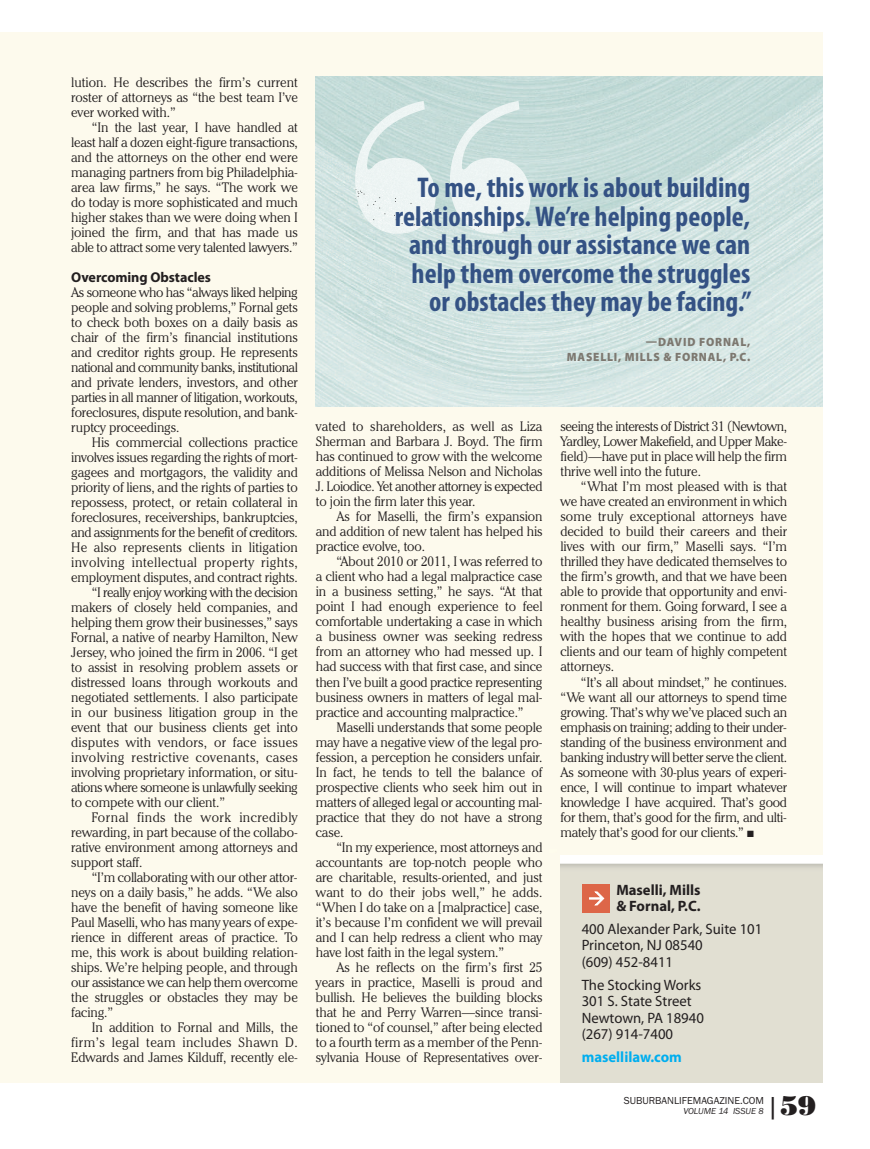
<style>
.page{position:relative;width:870px;height:1149px;background:#fff}
.page>*{position:absolute;margin:0;border:0;box-sizing:border-box;transform-origin:0 0}
.t1{font:700 condensed 28.5px/28.5px "Myriad Pro";color:#345284;text-align:right}
.t2{font:27px "Bodoni Poster";color:#231f20}
.t3{font:15px/16.5px "Myriad Pro";color:#231f20}
.t4{font:700 15px/16.5px "Myriad Pro";color:#231f20}
.t5{font:700 15px "Myriad Pro";color:#00aeef}
.t6{font:700 14.25px "Myriad Pro";letter-spacing:-.005em;color:#231f20}
.t7{font:300 13.5px/15px "Cheltenham IT Cby BT";letter-spacing:-.005em;color:#231f20;text-align:justify}
.t8{font:300 13.5px "Cheltenham IT Cby BT";letter-spacing:-.025em;color:#231f20}
.t9{font:300 13.5px "Cheltenham IT Cby BT";letter-spacing:.03em;color:#231f20}
.t10{font:300 13.5px "Cheltenham IT Cby BT";letter-spacing:.035em;color:#231f20}
.t11{font:300 13.5px "Cheltenham IT Cby BT";letter-spacing:-.035em;color:#231f20}
.t12{font:300 13.5px "Cheltenham IT Cby BT";letter-spacing:-.03em;color:#231f20}
.t13{font:300 13.5px "Cheltenham IT Cby BT";letter-spacing:.02em;color:#231f20}
.t14{font:900 12px/15px "Myriad Pro";letter-spacing:.07em;color:#7d7870;text-align:right;scale:.95 1}
.t15{font:10.5px "Franklin Gothic";color:#231f20}
.t16{font:italic 9px "Franklin Gothic";color:#231f20}
.s1{font-family:"Franklin Gothic"}
</style>
<div class="page">
<div style="left:0;top:32px;width:823px;height:1050px;background:#fdfaed"></div>
<img style="left:315px;top:77px;width:508px;height:329px">
<img style="left:450px;top:101px;width:80px;height:133px">
<img style="left:355px;top:101px;width:80px;height:133px">
<div style="left:558px;top:873px;width:265px;height:208px;background:#e1dfd2"></div>
<div style="left:555px;top:854px;width:269px;height:9px;background:#fff"></div>
<div style="left:582px;top:884px;width:28px;height:28px;background:#dd6648"></div>
<div style="left:549px;top:852px;width:11px;height:229px;background:#fdfaed"></div>
<p class="t7" style="left:71px;top:76px;width:228px">lution. He describes the firm’s current roster of attorneys as “the best team I’ve ever worked with.”</p>
<p class="t7" style="left:71px;top:121px;width:228px;text-indent:21px">“In the last year, I have handled at least half a dozen eight-figure transactions, and the attorneys on the other end were managing partners from big Philadelphia&shy;area law firms,” he says. “The work we do today is more sophisticated and much higher stakes than we were doing when I joined the firm, and that has made us able to attract some very talented lawyers.”</p>
<p class="t6" style="left:71px;top:271px;width:141px">Overcoming Obstacles</p>
<p class="t7" style="left:71px;top:286px;width:228px">As someone who has “always liked helping people and solving problems,” Fornal gets to check both boxes on a daily basis as chair of the firm’s financial institutions and creditor rights group. He represents national and community banks, institutional and private lenders, investors, and other parties in all manner of litigation, workouts, foreclosures, dispute resolution, and bank&shy;ruptcy proceedings.</p>
<p class="t7" style="left:92px;top:436px;width:207px">His commercial collections practice</p>
<p class="t7" style="left:71px;top:451px;width:228px">involves issues regarding the rights of mort-</p>
<p class="t7" style="left:71px;top:466px;width:228px">gagees and mortgagors, the validity and</p>
<p class="t7" style="left:71px;top:481px;width:228px">priority of liens, and the rights of parties to</p>
<p class="t7" style="left:71px;top:496px;width:228px">repossess, protect, or retain collateral in</p>
<p class="t7" style="left:71px;top:511px;width:228px">foreclosures, receiverships, bankruptcies,</p>
<p class="t8" style="left:71px;top:527px;width:228px">and assignments for the benefit of creditors.</p>
<p class="t7" style="left:71px;top:541px;width:228px">He also represents clients in litigation</p>
<p class="t10" style="left:71px;top:557px;width:228px">involving intellectual property rights,</p>
<p class="t7" style="left:71px;top:571px;width:228px">employment disputes, and contract rights.</p>
<p class="t12" style="left:92px;top:587px;width:207px">“I really enjoy working with the decision</p>
<p class="t7" style="left:71px;top:601px;width:228px">makers of closely held companies, and</p>
<p class="t7" style="left:71px;top:616px;width:228px">helping them grow their businesses,” says</p>
<p class="t7" style="left:71px;top:631px;width:228px">Fornal, a native of nearby Hamilton, New</p>
<p class="t7" style="left:71px;top:646px;width:228px">Jersey, who joined the firm in 2006. “I get</p>
<p class="t7" style="left:71px;top:661px;width:228px">to assist in resolving problem assets or</p>
<p class="t7" style="left:71px;top:676px;width:228px">distressed loans through workouts and</p>
<p class="t7" style="left:71px;top:691px;width:228px">negotiated settlements. I also participate</p>
<p class="t7" style="left:71px;top:706px;width:228px">in our business litigation group in the</p>
<p class="t7" style="left:71px;top:721px;width:228px">event that our business clients get into</p>
<p class="t13" style="left:71px;top:737px;width:228px">disputes with vendors, or face issues</p>
<p class="t9" style="left:71px;top:752px;width:228px">involving restrictive covenants, cases</p>
<p class="t7" style="left:71px;top:766px;width:228px">involving proprietary information, or situ-</p>
<p class="t11" style="left:71px;top:782px;width:228px">ations where someone is unlawfully seeking</p>
<p class="t7" style="left:71px;top:796px;width:155px">to compete with our client.”</p>
<p class="t10" style="left:92px;top:812px;width:207px">Fornal finds the work incredibly</p>
<p class="t7" style="left:71px;top:826px;width:228px">rewarding, in part because of the collabo-</p>
<p class="t7" style="left:71px;top:841px;width:228px">rative environment among attorneys and</p>
<p class="t7" style="left:71px;top:856px;width:73px">support staff.</p>
<p class="t7" style="left:92px;top:871px;width:207px">“I’m collaborating with our other attor-</p>
<p class="t7" style="left:71px;top:886px;width:228px">neys on a daily basis,” he adds. “We also</p>
<p class="t7" style="left:71px;top:901px;width:228px">have the benefit of having someone like</p>
<p class="t7" style="left:71px;top:916px;width:228px">Paul Maselli, who has many years of expe-</p>
<p class="t7" style="left:71px;top:931px;width:228px">rience in different areas of practice. To</p>
<p class="t7" style="left:71px;top:946px;width:228px">me, this work is about building relation-</p>
<p class="t7" style="left:71px;top:961px;width:228px">ships. We’re helping people, and through</p>
<p class="t8" style="left:71px;top:977px;width:228px">our assistance we can help them overcome</p>
<p class="t7" style="left:71px;top:991px;width:228px">the struggles or obstacles they may be</p>
<p class="t7" style="left:71px;top:1006px;width:43px">facing.”</p>
<p class="t7" style="left:92px;top:1021px;width:207px">In addition to Fornal and Mills, the</p>
<p class="t9" style="left:71px;top:1037px;width:228px">firm’s legal team includes Shawn D.</p>
<p class="t7" style="left:71px;top:1051px;width:228px">Edwards and James Kilduff, recently ele-</p>
<h1 class="t1" style="left:395px;top:176px;width:358px">To me, this work is about building relationships. We’re helping people, and through our assistance we can help them overcome the struggles or obstacles they may be facing.”</h1>
<p class="t14" style="left:566px;top:335px;width:194px">—DAVID FORNAL,<br>MASELLI, MILLS &amp; FORNAL, P.C.</p>
<p class="t7" style="left:316px;top:420px;width:228px">vated to shareholders, as well as Liza Sherman and Barbara J. Boyd. The firm has continued to grow with the welcome additions of Melissa Nelson and Nicholas J. Loiodice. Yet another attorney is expected to join the firm later this year.</p>
<p class="t7" style="left:316px;top:510px;width:228px;text-indent:21px">As for Maselli, the firm’s expansion and addition of new talent has helped his practice evolve, too.</p>
<p class="t7" style="left:316px;top:555px;width:228px;text-indent:21px">“About 2010 or 2011, I was referred to a client who had a legal malpractice case in a business setting,” he says. “At that point I had enough experience to feel comfortable undertaking a case in which a business owner was seeking redress from an attorney who had messed up. I had success with that first case, and since then I’ve built a good practice representing business owners in matters of legal mal&shy;practice and accounting malpractice.”</p>
<p class="t7" style="left:316px;top:720px;width:228px;text-indent:21px">Maselli understands that some people may have a negative view of the legal pro&shy;fession, a perception he considers unfair.<br>In fact, he tends to tell the balance of prospective clients who seek him out in matters of alleged legal or accounting mal&shy;practice that they do not have a strong case.</p>
<p class="t7" style="left:316px;top:840px;width:228px;text-indent:21px">“In my experience, most attorneys and accountants are top-notch people who are charitable, results-oriented, and just want to do their jobs well,” he adds. “When I do take on a [malpractice] case, it’s because I’m confident we will prevail and I can help redress a client who may have lost faith in the legal system.”</p>
<p class="t7" style="left:316px;top:960px;width:228px;text-indent:21px">As he reflects on the firm’s first 25 years in practice, Maselli is proud and bullish. He believes the building blocks that he and Perry Warren—since transi&shy;tioned to “of counsel,” after being elected to a fourth term as a member of the Penn&shy;sylvania House of Representatives over-</p>
<p class="t7" style="left:560px;top:420px;width:228px">seeing the interests of District 31 (Newtown, Yardley, Lower Makefield, and Upper Make&shy;field)—have put in place will help the firm thrive well into the future.</p>
<p class="t7" style="left:560px;top:480px;width:228px;text-indent:21px">“What I’m most pleased with is that we have created an environment in which some truly exceptional attorneys have decided to build their careers and their lives with our firm,” Maselli says. “I’m thrilled they have dedicated themselves to the firm’s growth, and that we have been able to provide that opportunity and envi&shy;ronment for them. Going forward, I see a healthy business arising from the firm, with the hopes that we continue to add clients and our team of highly competent attorneys.</p>
<p class="t7" style="left:560px;top:675px;width:228px;text-indent:21px">“It’s all about mindset,” he continues. “We want all our attorneys to spend time growing. That’s why we’ve placed such an emphasis on training; adding to their under&shy;standing of the business environment and banking industry will better serve the client.<br>As someone with 30-plus years of experi&shy;ence, I will continue to impart whatever knowledge I have acquired. That’s good for them, that’s good for the firm, and ulti&shy;mately that’s good for our clients.” ■</p>
<p class="t4" style="left:616px;top:882px;width:86px">Maselli, Mills &amp; Fornal, P.C.</p>
<p class="t3" style="left:581px;top:921px;width:182px">400 Alexander Park, Suite 101<br>Princeton, NJ 08540<br>(609) 452-8411</p>
<p class="t3" style="left:581px;top:977px;width:124px">The Stocking Works<br>301 S. State Street<br>Newtown, PA 18940 (267) 914-7400</p>
<p class="t5" style="left:581px;top:1050px;width:102px">masellilaw.com</p>
<p class="t15" style="left:623px;top:1093px;width:142px">SUBURBANLIFEMAGAZINE.COM</p>
<p class="t16" style="left:683px;top:1105px;width:82px">VOLUME 14 ISSUE 8</p>
<h2 class="t2" style="left:766px;top:1089px;width:51px"><span class="s1">|</span>59</h2>
</div>
